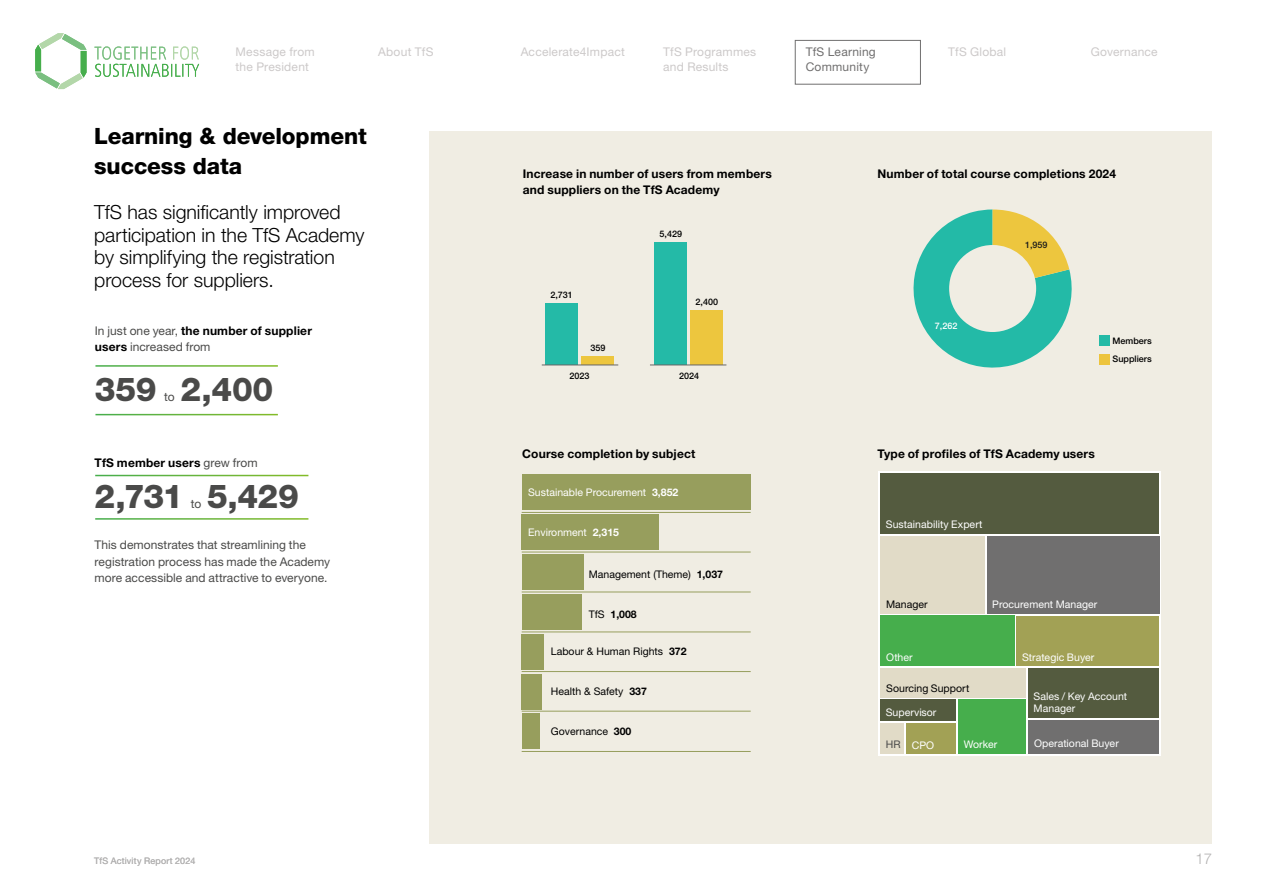
<style>
.page{position:relative;width:1263px;height:893px;background:#fff}
.page>*{position:absolute;margin:0;border:0;box-sizing:border-box;transform-origin:0 0}
.t1{font:800 33px "Helvetica Neue LT Std";letter-spacing:-.015em;color:#4a4a49}
.t2{font:800 22.5px/30px "Helvetica Neue LT Std";letter-spacing:-.005em;color:#000}
.t3{font:300 19.5px/22.5px "Helvetica Neue LT Std";color:#000}
.t4{font:300 15px "Helvetica Neue LT Std";color:#b3b2b2}
.t5{font:700 12px/16.5px "Helvetica Neue LT Std";letter-spacing:.015em;color:#000}
.t6{font:12px/16.5px "Helvetica Neue LT Std";color:#4a4a49}
.t7{font:12px/14.4px "Helvetica Neue LT Std";letter-spacing:.02em;color:#ccc9c9}
.t8{font:12px/14.4px "Helvetica Neue LT Std";letter-spacing:.02em;color:#706f6f}
.t9{font:10.5px/12.6px "Helvetica Neue LT Std";color:#fff}
.t10{font:10.5px "Helvetica Neue LT Std";color:#000}
.t11{font:700 10.5px "Helvetica Neue LT Std";color:#000}
.t12{font:500 9px "Helvetica Neue LT Std";color:#000}
.t13{font:9px "Helvetica Neue LT Std";letter-spacing:.02em;color:#b3b2b2}
.t14{font:500 9px "Helvetica Neue LT Std";color:#1a1a1a}
.t15{font:500 9px "Helvetica Neue LT Std";color:#fff}
.s1{font-weight:700;color:#000}
.s2{font-weight:400;color:#4a4a49}
.s3{font-weight:700}
.s4{font-weight:400}
.s5{color:#4a4a49}
</style>
<div class="page">
<div style="left:795px;top:40px;width:126px;height:44px;border:1px solid #706f6f"></div>
<div style="left:429px;top:131px;width:783px;height:712px;background:#f0ede3"></div>
<div style="left:690px;top:311px;width:33px;height:54px;background:#edc63e"></div>
<div style="left:654px;top:242px;width:33px;height:123px;background:#24baa7"></div>
<div style="left:582px;top:357px;width:32px;height:8px;background:#edc63e"></div>
<div style="left:545px;top:303px;width:33px;height:62px;background:#24baa7"></div>
<hr style="left:542px;top:365px;width:76px;height:1px;background:#666">
<hr style="left:650px;top:365px;width:76px;height:1px;background:#666">
<svg style="left:913px;top:209px;width:159px;height:159px"></svg>
<div style="left:878px;top:471px;width:283px;height:285px;background:#fff"></div>
<div style="left:880px;top:473px;width:279px;height:61px;background:#545b3f"></div>
<div style="left:987px;top:536px;width:172px;height:78px;background:#706f6f"></div>
<div style="left:880px;top:536px;width:105px;height:78px;background:#e1dbc7"></div>
<div style="left:880px;top:616px;width:135px;height:50px;background:#46ae4c"></div>
<div style="left:1017px;top:616px;width:142px;height:50px;background:#a2a155"></div>
<div style="left:1028px;top:668px;width:131px;height:50px;background:#545b3f"></div>
<div style="left:1028px;top:720px;width:131px;height:34px;background:#706f6f"></div>
<div style="left:880px;top:668px;width:146px;height:29px;background:#e1dbc7"></div>
<div style="left:958px;top:699px;width:68px;height:55px;background:#46ae4c"></div>
<div style="left:906px;top:723px;width:50px;height:31px;background:#a2a155"></div>
<div style="left:880px;top:699px;width:76px;height:22px;background:#545b3f"></div>
<div style="left:880px;top:723px;width:24px;height:31px;background:#e1dbc7"></div>
<div style="left:522px;top:713px;width:17px;height:36px;background:#979e5d"></div>
<div style="left:522px;top:674px;width:20px;height:35px;background:#979e5d"></div>
<div style="left:522px;top:634px;width:22px;height:36px;background:#979e5d"></div>
<div style="left:522px;top:594px;width:60px;height:36px;background:#979e5d"></div>
<div style="left:522px;top:554px;width:61px;height:36px;background:#979e5d"></div>
<div style="left:522px;top:514px;width:137px;height:36px;background:#979e5d"></div>
<div style="left:522px;top:474px;width:228px;height:36px;background:#979e5d"></div>
<hr style="left:522px;top:512px;width:229px;height:1px;background:#979e5d">
<hr style="left:522px;top:552px;width:229px;height:1px;background:#979e5d">
<hr style="left:522px;top:592px;width:229px;height:1px;background:#979e5d">
<hr style="left:522px;top:632px;width:229px;height:1px;background:#979e5d">
<hr style="left:522px;top:671px;width:229px;height:1px;background:#979e5d">
<hr style="left:522px;top:711px;width:229px;height:1px;background:#979e5d">
<hr style="left:522px;top:751px;width:229px;height:1px;background:#979e5d">
<div style="left:1099px;top:354px;width:11px;height:11px;background:#edc43d"></div>
<div style="left:1099px;top:336px;width:11px;height:10px;background:#24baa6"></div>
<svg style="left:35px;top:33px;width:52px;height:56px"></svg>
<svg style="left:94px;top:46px;width:105px;height:31px"></svg>
<p class="t7" style="left:236px;top:45px;width:81px">Message from the President</p>
<p class="t7" style="left:378px;top:45px;width:57px">About TfS</p>
<p class="t7" style="left:521px;top:45px;width:106px">Accelerate4Impact</p>
<p class="t7" style="left:663px;top:45px;width:95px">TfS Programmes and Results</p>
<p class="t8" style="left:806px;top:45px;width:72px">TfS Learning<br>Community</p>
<p class="t7" style="left:948px;top:45px;width:60px">TfS Global</p>
<p class="t7" style="left:1091px;top:45px;width:68px">Governance</p>
<h2 class="t2" style="left:94px;top:121px;width:274px">Learning &amp; development success data</h2>
<h3 class="t3" style="left:94px;top:200px;width:272px">TfS has significantly improved participation in the TfS Academy by simplifying the registration process for suppliers.</h3>
<p class="t6" style="left:95px;top:322px;width:219px">In just one year, <span class="s1">the number of supplier users</span> increased from</p>
<h1 class="t1" style="left:95px;top:369px;width:63px">359</h1>
<h1 class="t1" style="left:181px;top:369px;width:94px">2,400</h1>
<p class="t6" style="left:164px;top:388px;width:12px">to</p>
<p class="t5" style="left:95px;top:454px;width:164px">TfS member users <span class="s2">grew from</span></p>
<h1 class="t1" style="left:95px;top:476px;width:90px">2,731</h1>
<h1 class="t1" style="left:207px;top:476px;width:93px">5,429</h1>
<p class="t6" style="left:191px;top:495px;width:12px">to</p>
<p class="t6" style="left:95px;top:536px;width:237px">This demonstrates that streamlining the registration process has made the Academy more accessible and attractive to everyone.</p>
<p class="t5" style="left:523px;top:165px;width:251px">Increase in number of users from members and suppliers on the TfS Academy</p>
<p class="t5" style="left:877px;top:165px;width:240px">Number of total course completions 2024</p>
<p class="t12" style="left:550px;top:289px;width:24px">2,731</p>
<p class="t12" style="left:590px;top:343px;width:17px">359</p>
<p class="t12" style="left:660px;top:228px;width:24px">5,429</p>
<p class="t12" style="left:695px;top:297px;width:24px">2,400</p>
<p class="t12" style="left:570px;top:371px;width:22px">2023</p>
<p class="t12" style="left:679px;top:371px;width:22px">2024</p>
<p class="t15" style="left:935px;top:320px;width:24px">7,262</p>
<p class="t14" style="left:1025px;top:239px;width:24px">1,959</p>
<p class="t12" style="left:1112px;top:335px;width:41px">Members</p>
<p class="t12" style="left:1112px;top:354px;width:41px">Suppliers</p>
<p class="t5" style="left:522px;top:445px;width:175px">Course completion by subject</p>
<p class="t5" style="left:877px;top:445px;width:219px">Type of profiles of TfS Academy users</p>
<p class="t9" style="left:528px;top:486px;width:152px">Sustainable Procurement <span class="s3">3,852</span></p>
<p class="t9" style="left:528px;top:526px;width:92px">Environment <span class="s3">2,315</span></p>
<p class="t10" style="left:589px;top:568px;width:136px">Management (Theme) <span class="s3">1,037</span></p>
<p class="t11" style="left:589px;top:608px;width:50px"><span class="s4">TfS</span> 1,008</p>
<p class="t10" style="left:551px;top:645px;width:137px">Labour &amp; Human Rights <span class="s3">372</span></p>
<p class="t10" style="left:551px;top:685px;width:97px">Health &amp; Safety <span class="s3">337</span></p>
<p class="t10" style="left:551px;top:725px;width:82px">Governance <span class="s3">300</span></p>
<p class="t9" style="left:886px;top:518px;width:98px">Sustainability Expert</p>
<p class="t10" style="left:886px;top:598px;width:43px">Manager</p>
<p class="t9" style="left:992px;top:598px;width:107px">Procurement Manager</p>
<p class="t9" style="left:1022px;top:650px;width:74px">Strategic Buyer</p>
<p class="t9" style="left:1033px;top:689px;width:95px">Sales / Key Account<br>Manager</p>
<p class="t9" style="left:886px;top:651px;width:28px">Other</p>
<p class="t10" style="left:886px;top:682px;width:85px">Sourcing Support</p>
<p class="t9" style="left:886px;top:705px;width:52px;rotate:1deg">Supervisor</p>
<p class="t9" style="left:886px;top:738px;width:50px"><span class="s5">HR</span> CPO</p>
<p class="t9" style="left:964px;top:738px;width:35px">Worker</p>
<p class="t9" style="left:1034px;top:737px;width:86px">Operational Buyer</p>
<p class="t13" style="left:94px;top:855px;width:103px">TfS Activity Report 2024</p>
<p class="t4" style="left:1195px;top:849px;width:18px">17</p>
</div>
